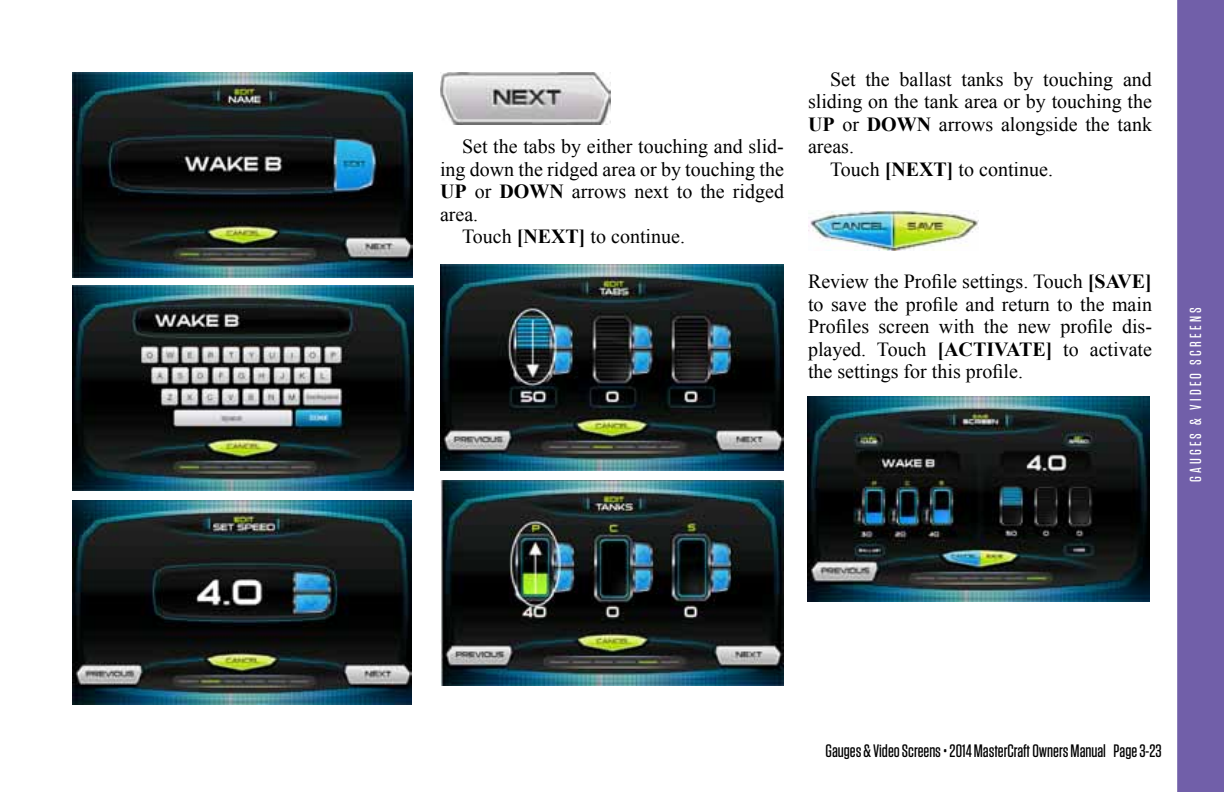
<style>
.page{position:relative;width:1224px;height:792px;background:#fff}
.page>*{position:absolute;margin:0;border:0;box-sizing:border-box;transform-origin:0 0}
.t1{font:20px/22.4px "Times New Roman";color:#000;text-align:justify}
.t2{font:500 18px "Tungsten";color:#000}
.t3{font:500 16px "Tungsten";letter-spacing:.2em;color:#fff}
.s1{font-weight:700}
</style>
<div class="page">
<div style="left:1177px;top:0;width:47px;height:792px;background:#715fa9"></div>
<img style="left:72px;top:72px;width:341px;height:205px">
<img style="left:72px;top:286px;width:341px;height:205px">
<img style="left:72px;top:500px;width:339px;height:205px">
<img style="left:440px;top:72px;width:171px;height:52px">
<img style="left:440px;top:264px;width:343px;height:206px">
<img style="left:440px;top:480px;width:344px;height:206px">
<img style="left:808px;top:210px;width:171px;height:41px">
<img style="left:808px;top:397px;width:341px;height:205px">
<p class="t1" style="left:462px;top:135px;width:323px">Set the tabs by either touching and slid-</p>
<p class="t1" style="left:440px;top:158px;width:346px">ing down the ridged area or by touching the</p>
<p class="t1" style="left:440px;top:180px;width:345px"><span class="s1">UP</span> or <span class="s1">DOWN</span> arrows next to the ridged</p>
<p class="t1" style="left:440px;top:203px;width:40px">area.</p>
<p class="t1" style="left:462px;top:225px;width:225px">Touch <span class="s1">[NEXT]</span> to continue.</p>
<p class="t1" style="left:830px;top:68px;width:323px">Set the ballast tanks by touching and</p>
<p class="t1" style="left:808px;top:90px;width:345px">sliding on the tank area or by touching the</p>
<p class="t1" style="left:808px;top:113px;width:345px"><span class="s1">UP</span> or <span class="s1">DOWN</span> arrows alongside the tank</p>
<p class="t1" style="left:808px;top:135px;width:48px">areas.</p>
<p class="t1" style="left:830px;top:158px;width:225px">Touch <span class="s1">[NEXT]</span> to continue.</p>
<p class="t1" style="left:808px;top:270px;width:346px">Review the Profile settings. Touch <span class="s1">[SAVE] </span>to save the profile and return to the main Profiles screen with the new profile dis&shy;played. Touch <span class="s1">[ACTIVATE]</span> to activate the settings for this profile.</p>
<p class="t3" style="left:1187px;top:482px;width:176px;rotate:-90deg">GAUGES &amp; VIDEO SCREENS</p>
<p class="t2" style="left:826px;top:742px;width:338px">Gauges &amp; Video Screens • 2014 MasterCraft Owners Manual Page 3-23</p>
</div>
